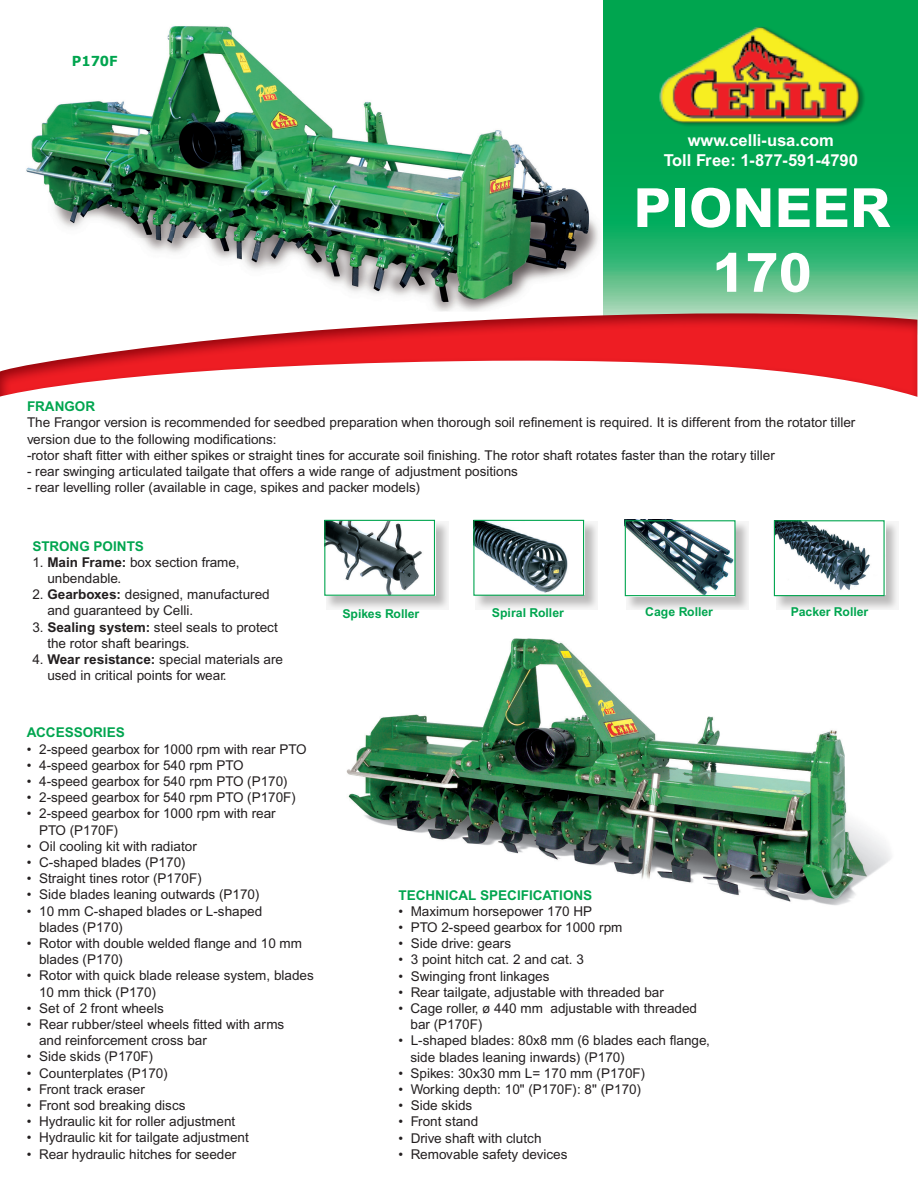
<style>
.page{position:relative;width:918px;height:1188px;background:#fff}
.page>*{position:absolute;margin:0;border:0;box-sizing:border-box;transform-origin:0 0}
.t1{font:54px/64.8px "Arial Extra Bold PL";color:#fff;text-align:center}
.t2{font:16.5px/19.8px "Arial Bold PL";color:#fff;text-align:center}
.t3{font:700 13.8px "Verdana";color:#00a54f;scale:.95 1}
.t4{font:13.5px/16.2px "Arial PL";color:#231f20}
.t5{font:13.5px "Arial Bold PL";color:#00a54f}
.t6{font:12.3px "Arial Bold PL";color:#00a54f}
.t7{font:7.8px "Verdana";color:#231f20}
.s1{font-family:"Arial Bold PL"}
</style>
<div class="page">
<img style="left:346px;top:638px;width:545px;height:268px">
<svg style="left:626px;top:522px;width:122px;height:88px"></svg>
<img style="left:627px;top:522px;width:107px;height:72px">
<div style="left:625px;top:520px;width:111px;height:76px;border:1px solid #00a54f"></div>
<svg style="left:776px;top:522px;width:121px;height:88px"></svg>
<img style="left:776px;top:522px;width:107px;height:72px">
<div style="left:774px;top:520px;width:111px;height:76px;border:1px solid #00a54f"></div>
<svg style="left:476px;top:522px;width:121px;height:87px"></svg>
<img style="left:475px;top:520px;width:110px;height:75px">
<div style="left:473px;top:520px;width:111px;height:76px;border:1px solid #00a54f"></div>
<svg style="left:326px;top:522px;width:122px;height:87px"></svg>
<img style="left:326px;top:522px;width:110px;height:73px">
<div style="left:324px;top:520px;width:111px;height:76px;border:1px solid #00a54f"></div>
<svg style="left:604px;top:0;width:314px;height:335px"></svg>
<img style="left:652px;top:14px;width:218px;height:129px">
<img style="left:0;top:313px;width:917px;height:84px">
<img style="left:26px;top:26px;width:573px;height:285px">
<p class="t3" style="left:72px;top:52px;width:50px">P170F</p>
<p class="t2" style="left:664px;top:130px;width:196px">www.celli-usa.com<br>Toll Free: 1-877-591-4790</p>
<h1 class="t1" style="left:633px;top:174px;width:259px">PIONEER<br>170</h1>
<p class="t5" style="left:27px;top:399px;width:70px">FRANGOR</p>
<p class="t4" style="left:27px;top:415px;width:830px">The Frangor version is recommended for seedbed preparation when thorough soil refinement is required. It is different from the rotator tiller version due to the following modifications:<br>-rotor shaft fitter with either spikes or straight tines for accurate soil finishing. The rotor shaft rotates faster than the rotary tiller</p>
<p class="t4" style="left:27px;top:463px;width:493px">- rear swinging articulated tailgate that offers a wide range of adjustment positions</p>
<p class="t4" style="left:27px;top:479px;width:395px">- rear levelling roller (available in cage, spikes and packer models)</p>
<p class="t5" style="left:32px;top:538px;width:113px">STRONG POINTS</p>
<p class="t4" style="left:47px;top:554px;width:194px;text-indent:-15px">1. <span class="s1">Main Frame:</span> box section frame, unbendable.</p>
<p class="t4" style="left:47px;top:586px;width:224px;text-indent:-15px">2. <span class="s1">Gearboxes:</span> designed, manufactured and guaranteed by Celli.</p>
<p class="t4" style="left:47px;top:619px;width:232px;text-indent:-15px">3. <span class="s1">Sealing system:</span> steel seals to protect the rotor shaft bearings.</p>
<p class="t4" style="left:47px;top:651px;width:237px;text-indent:-15px">4. <span class="s1">Wear resistance:</span> special materials are used in critical points for wear.</p>
<p class="t7" style="left:89px;top:641px;width:47px">093.722.03</p>
<p class="t5" style="left:27px;top:725px;width:99px">ACCESSORIES</p>
<p class="t4" style="left:27px;top:741px;width:281px">• 2-speed gearbox for 1000 rpm with rear PTO</p>
<p class="t4" style="left:27px;top:757px;width:218px">• 4-speed gearbox for 540 rpm PTO</p>
<p class="t4" style="left:27px;top:773px;width:262px">• 4-speed gearbox for 540 rpm PTO (P170)</p>
<p class="t4" style="left:27px;top:789px;width:271px">• 2-speed gearbox for 540 rpm PTO (P170F)</p>
<p class="t4" style="left:39px;top:806px;width:238px;text-indent:-12px">• 2-speed gearbox for 1000 rpm with rear<br>PTO (P170F)</p>
<p class="t4" style="left:27px;top:838px;width:171px">• Oil cooling kit with radiator</p>
<p class="t4" style="left:27px;top:854px;width:160px">• C-shaped blades (P170)</p>
<p class="t4" style="left:27px;top:870px;width:176px">• Straight tines rotor (P170F)</p>
<p class="t4" style="left:27px;top:887px;width:234px">• Side blades leaning outwards (P170)</p>
<p class="t4" style="left:39px;top:903px;width:225px;text-indent:-12px">• 10 mm C-shaped blades or L-shaped blades (P170)</p>
<p class="t4" style="left:39px;top:935px;width:265px;text-indent:-12px">• Rotor with double welded flange and 10 mm blades (P170)</p>
<p class="t4" style="left:39px;top:968px;width:276px;text-indent:-12px">• Rotor with quick blade release system, blades<br>10 mm thick (P170)</p>
<p class="t4" style="left:27px;top:1000px;width:138px">• Set of 2 front wheels</p>
<p class="t4" style="left:39px;top:1016px;width:247px;text-indent:-12px">• Rear rubber/steel wheels fitted with arms and reinforcement cross bar</p>
<p class="t4" style="left:27px;top:1049px;width:128px">• Side skids (P170F)</p>
<p class="t4" style="left:27px;top:1065px;width:142px">• Counterplates (P170)</p>
<p class="t4" style="left:27px;top:1081px;width:119px">• Front track eraser</p>
<p class="t4" style="left:27px;top:1097px;width:160px">• Front sod breaking discs</p>
<p class="t4" style="left:27px;top:1113px;width:210px">• Hydraulic kit for roller adjustment</p>
<p class="t4" style="left:27px;top:1130px;width:223px">• Hydraulic kit for tailgate adjustment</p>
<p class="t4" style="left:27px;top:1146px;width:211px">• Rear hydraulic hitches for seeder</p>
<p class="t6" style="left:342px;top:606px;width:78px">Spikes Roller</p>
<p class="t6" style="left:492px;top:606px;width:73px">Spiral Roller</p>
<p class="t6" style="left:645px;top:605px;width:69px">Cage Roller</p>
<p class="t6" style="left:791px;top:605px;width:79px">Packer Roller</p>
<p class="t5" style="left:399px;top:887px;width:195px">TECHNICAL SPECIFICATIONS</p>
<p class="t4" style="left:399px;top:903px;width:195px">• Maximum horsepower 170 HP</p>
<p class="t4" style="left:399px;top:919px;width:226px">• PTO 2-speed gearbox for 1000 rpm</p>
<p class="t4" style="left:399px;top:935px;width:114px">• Side drive: gears</p>
<p class="t4" style="left:399px;top:951px;width:187px">• 3 point hitch cat. 2 and cat. 3</p>
<p class="t4" style="left:399px;top:968px;width:153px">• Swinging front linkages</p>
<p class="t4" style="left:399px;top:984px;width:267px">• Rear tailgate, adjustable with threaded bar</p>
<p class="t4" style="left:411px;top:1000px;width:288px;text-indent:-12px">• Cage roller, ø 440 mm adjustable with threaded bar (P170F)</p>
<p class="t4" style="left:411px;top:1032px;width:301px;text-indent:-12px">• L-shaped blades: 80x8 mm (6 blades each flange, side blades leaning inwards) (P170)</p>
<p class="t4" style="left:399px;top:1065px;width:248px">• Spikes: 30x30 mm L= 170 mm (P170F)</p>
<p class="t4" style="left:399px;top:1081px;width:244px">• Working depth: 10" (P170F): 8" (P170)</p>
<p class="t4" style="left:399px;top:1097px;width:75px">• Side skids</p>
<p class="t4" style="left:399px;top:1113px;width:81px">• Front stand</p>
<p class="t4" style="left:399px;top:1130px;width:145px">• Drive shaft with clutch</p>
<p class="t4" style="left:399px;top:1146px;width:171px">• Removable safety devices</p>
</div>
